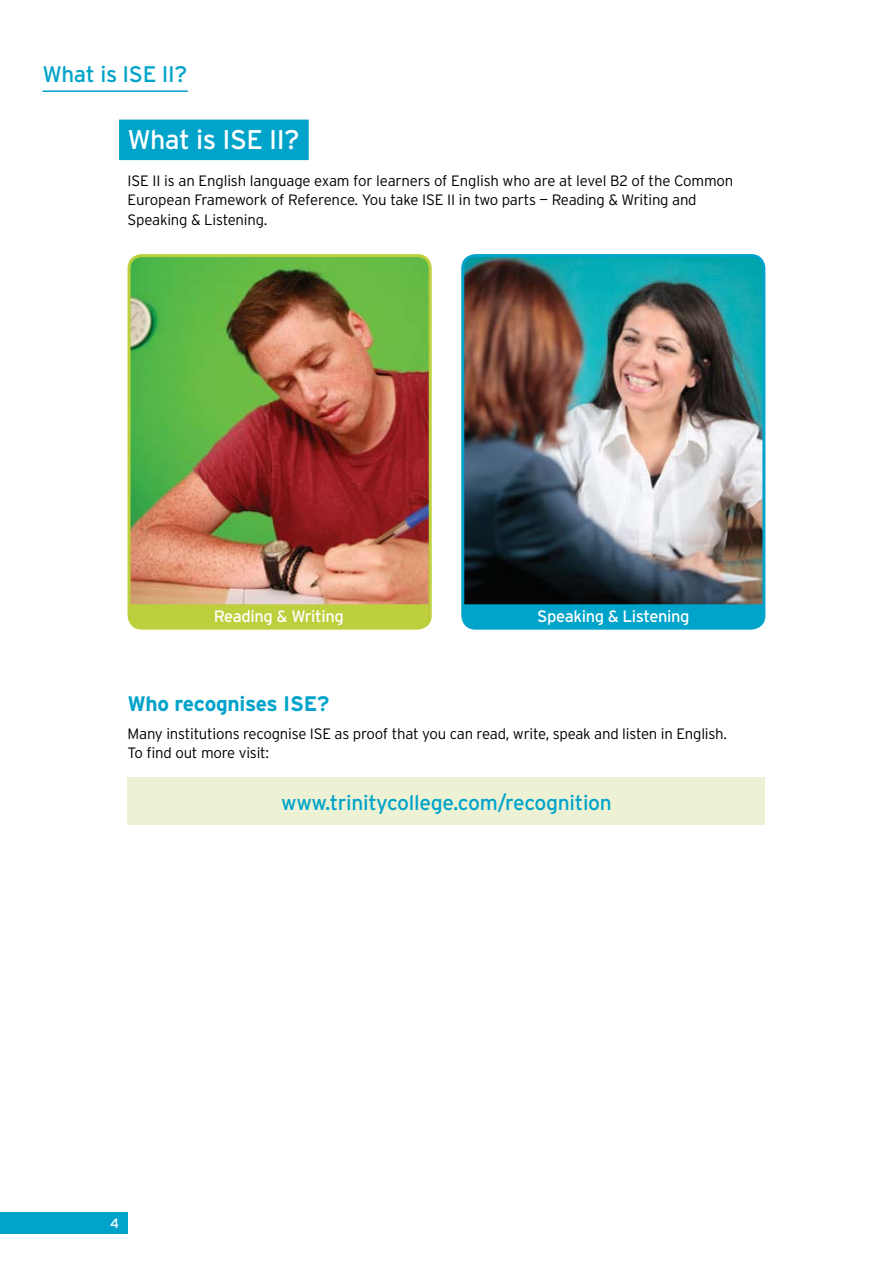
<style>
.page{position:relative;width:893px;height:1263px;background:#fff}
.page>*{position:absolute;margin:0;border:0;box-sizing:border-box;transform-origin:0 0}
.t1{font:27px "Interstate";letter-spacing:-.02em;color:#fff}
.t2{font:22.5px "Interstate";letter-spacing:-.015em;color:#00a3c9}
.t3{font:21px "Interstate";letter-spacing:-.015em;color:#00a3c9}
.t4{font:700 21px "Interstate";letter-spacing:-.015em;color:#00a3c9}
.t5{font:16.5px "Interstate";letter-spacing:-.025em;color:#fff}
.t6{font:300 15px/19.5px "Interstate";letter-spacing:-.015em;color:#000}
.t7{font:13.5px "Interstate";color:#fff}
</style>
<div class="page">
<div style="left:0;top:1212px;width:128px;height:21px;background:#00a3c9"></div>
<div style="left:119px;top:120px;width:190px;height:40px;background:#00a3c9"></div>
<hr style="left:43px;top:90px;width:145px;height:2px;background:#00a3c9">
<img style="left:465px;top:257px;width:299px;height:347px">
<div style="left:461px;top:254px;width:304px;height:376px;border:3px solid #00a3c9;border-radius:13px"></div>
<img style="left:129px;top:258px;width:299px;height:366px">
<div style="left:128px;top:254px;width:304px;height:376px;border:3px solid #bdcf3c;border-radius:13px"></div>
<div style="left:463px;top:604px;width:301px;height:23px;background:#00a3c9"></div>
<div style="left:130px;top:604px;width:299px;height:23px;background:#bdcf3c"></div>
<div style="left:128px;top:777px;width:637px;height:48px;background:#edf2d5"></div>
<h2 class="t2" style="left:43px;top:61px;width:146px">What is ISE II?</h2>
<h1 class="t1" style="left:128px;top:125px;width:174px">What is ISE II?</h1>
<p class="t6" style="left:128px;top:171px;width:607px">ISE II is an English language exam for learners of English who are at level B2 of the Common<br>European Framework of Reference. You take ISE II in two parts — Reading &amp; Writing and<br>Speaking &amp; Listening.</p>
<p class="t5" style="left:214px;top:607px;width:132px">Reading &amp; Writing</p>
<p class="t5" style="left:537px;top:607px;width:154px">Speaking &amp; Listening</p>
<h3 class="t4" style="left:128px;top:692px;width:203px">Who recognises ISE?</h3>
<p class="t6" style="left:128px;top:724px;width:601px">Many institutions recognise ISE as proof that you can read, write, speak and listen in English.<br>To find out more visit:</p>
<p class="t7" style="left:110px;top:1215px;width:11px">4</p>
<h3 class="t3" style="left:281px;top:790px;width:332px">www.trinitycollege.com/recognition</h3>
</div>
